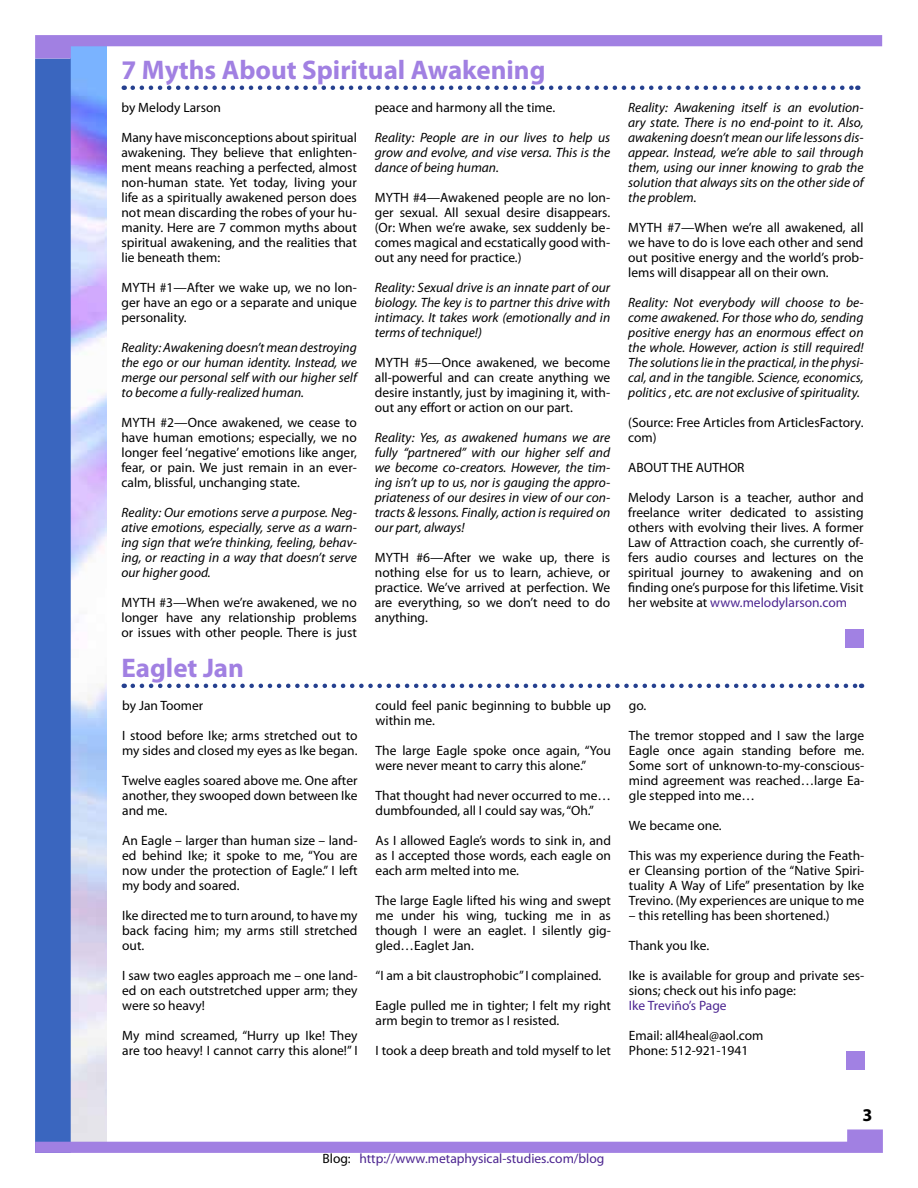
<style>
.page{position:relative;width:918px;height:1188px;background:#fff}
.page>*{position:absolute;margin:0;border:0;box-sizing:border-box;transform-origin:0 0}
.t1{font:700 27px "Myriad Pro";color:#a180e2}
.t2{font:700 18px "Myriad Pro";color:#000}
.t3{font:13.5px/15px "Myriad Pro";color:#000;text-align:justify}
.t4{font:italic 13.5px/15px "Myriad Pro";color:#000;text-align:justify}
.t5{font:13.5px "Myriad Pro";color:#4b2490}
.s1{color:#4b2490}
.s2{color:#000}
</style>
<div class="page">
<img style="left:71px;top:59px;width:35px;height:1070px">
<div style="left:35px;top:59px;width:36px;height:1094px;background:#3a66bf"></div>
<svg style="left:35px;top:35px;width:847px;height:24px"></svg>
<svg style="left:35px;top:1129px;width:848px;height:24px"></svg>
<div style="left:846px;top:1051px;width:18px;height:19px;background:#a181e3"></div>
<div style="left:845px;top:629px;width:19px;height:19px;background:#a181e3"></div>
<svg style="left:133px;top:684px;width:729px;height:4px"></svg>
<svg style="left:133px;top:86px;width:725px;height:4px"></svg>
<h1 class="t1" style="left:122px;top:52px;width:426px">7 Myths About Spiritual Awakening</h1>
<p class="t3" style="left:122px;top:100px;width:101px">by Melody Larson</p>
<p class="t3" style="left:122px;top:130px;width:237px">Many have misconceptions about spiritual awakening. They believe that enlighten&shy;ment means reaching a perfected, almost non-human state. Yet today, living your life as a spiritually awakened person does not mean discarding the robes of your hu&shy;manity. Here are 7 common myths about spiritual awakening, and the realities that lie beneath them:</p>
<p class="t3" style="left:122px;top:280px;width:237px">MYTH #1—After we wake up, we no lon&shy;ger have an ego or a separate and unique personality.</p>
<p class="t4" style="left:122px;top:340px;width:237px">Reality: Awakening doesn’t mean destroying the ego or our human identity. Instead, we merge our personal self with our higher self to become a fully-realized human.</p>
<p class="t3" style="left:122px;top:415px;width:237px">MYTH #2—Once awakened, we cease to have human emotions; especially, we no longer feel ‘negative’ emotions like anger, fear, or pain. We just remain in an ever&shy;calm, blissful, unchanging state.</p>
<p class="t4" style="left:122px;top:505px;width:237px">Reality: Our emotions serve a purpose. Neg&shy;ative emotions, especially, serve as a warn&shy;ing sign that we’re thinking, feeling, behav&shy;ing, or reacting in a way that doesn’t serve our higher good.</p>
<p class="t3" style="left:122px;top:595px;width:237px">MYTH #3—When we’re awakened, we no longer have any relationship problems or issues with other people. There is just</p>
<h1 class="t1" style="left:122px;top:650px;width:124px">Eaglet Jan</h1>
<p class="t3" style="left:122px;top:698px;width:83px">by Jan Toomer</p>
<p class="t3" style="left:122px;top:728px;width:237px">I stood before Ike; arms stretched out to my sides and closed my eyes as Ike began.</p>
<p class="t3" style="left:122px;top:773px;width:237px">Twelve eagles soared above me. One after another, they swooped down between Ike and me.</p>
<p class="t3" style="left:122px;top:833px;width:237px">An Eagle – larger than human size – land&shy;ed behind Ike; it spoke to me, “You are now under the protection of Eagle.” I left my body and soared.</p>
<p class="t3" style="left:122px;top:908px;width:237px">Ike directed me to turn around, to have my back facing him; my arms still stretched out.</p>
<p class="t3" style="left:122px;top:968px;width:237px">I saw two eagles approach me – one land&shy;ed on each outstretched upper arm; they were so heavy!</p>
<p class="t3" style="left:122px;top:1028px;width:237px">My mind screamed, “Hurry up Ike! They are too heavy! I cannot carry this alone!” I</p>
<p class="t3" style="left:375px;top:100px;width:182px">peace and harmony all the time.</p>
<p class="t4" style="left:375px;top:130px;width:237px">Reality: People are in our lives to help us grow and evolve, and vise versa. This is the dance of being human.</p>
<p class="t3" style="left:375px;top:190px;width:237px">MYTH #4—Awakened people are no lon&shy;ger sexual. All sexual desire disappears. (Or: When we’re awake, sex suddenly be&shy;comes magical and ecstatically good with&shy;out any need for practice.)</p>
<p class="t4" style="left:375px;top:280px;width:237px">Reality: Sexual drive is an innate part of our biology. The key is to partner this drive with intimacy. It takes work (emotionally and in terms of technique!)</p>
<p class="t3" style="left:375px;top:355px;width:237px">MYTH #5—Once awakened, we become all-powerful and can create anything we desire instantly, just by imagining it, with&shy;out any effort or action on our part.</p>
<p class="t4" style="left:375px;top:430px;width:237px">Reality: Yes, as awakened humans we are fully “partnered” with our higher self and we become co-creators. However, the tim&shy;ing isn’t up to us, nor is gauging the appro&shy;priateness of our desires in view of our con&shy;tracts &amp; lessons. Finally, action is required on our part, always!</p>
<p class="t3" style="left:375px;top:550px;width:237px">MYTH #6—After we wake up, there is nothing else for us to learn, achieve, or practice. We’ve arrived at perfection. We are everything, so we don’t need to do anything.</p>
<p class="t3" style="left:376px;top:698px;width:237px">could feel panic beginning to bubble up within me.</p>
<p class="t3" style="left:376px;top:743px;width:237px">The large Eagle spoke once again, “You were never meant to carry this alone.”</p>
<p class="t3" style="left:376px;top:788px;width:237px">That thought had never occurred to me… dumbfounded, all I could say was, “Oh.”</p>
<p class="t3" style="left:376px;top:833px;width:237px">As I allowed Eagle’s words to sink in, and as I accepted those words, each eagle on each arm melted into me.</p>
<p class="t3" style="left:376px;top:893px;width:237px">The large Eagle lifted his wing and swept me under his wing, tucking me in as though I were an eaglet. I silently gig&shy;gled…Eaglet Jan.</p>
<p class="t3" style="left:376px;top:968px;width:227px">“I am a bit claustrophobic” I complained.</p>
<p class="t3" style="left:376px;top:998px;width:237px">Eagle pulled me in tighter; I felt my right arm begin to tremor as I resisted.</p>
<p class="t3" style="left:376px;top:1043px;width:237px">I took a deep breath and told myself to let</p>
<p class="t4" style="left:628px;top:100px;width:237px">Reality: Awakening itself is an evolution&shy;ary state. There is no end-point to it. Also, awakening doesn’t mean our life lessons dis&shy;appear. Instead, we’re able to sail through them, using our inner knowing to grab the solution that always sits on the other side of the problem.</p>
<p class="t3" style="left:628px;top:220px;width:237px">MYTH #7—When we’re all awakened, all we have to do is love each other and send out positive energy and the world’s prob&shy;lems will disappear all on their own.</p>
<p class="t4" style="left:628px;top:295px;width:237px">Reality: Not everybody will choose to be&shy;come awakened. For those who do, sending positive energy has an enormous effect on the whole. However, action is still required!<br>The solutions lie in the practical, in the physi&shy;cal, and in the tangible. Science, economics, politics , etc. are not exclusive of spirituality.</p>
<p class="t3" style="left:628px;top:415px;width:237px">(Source: Free Articles from ArticlesFactory. com)</p>
<p class="t3" style="left:628px;top:460px;width:118px">ABOUT THE AUTHOR</p>
<p class="t3" style="left:628px;top:490px;width:237px">Melody Larson is a teacher, author and freelance writer dedicated to assisting others with evolving their lives. A former Law of Attraction coach, she currently of&shy;fers audio courses and lectures on the spiritual journey to awakening and on finding one’s purpose for this lifetime. Visit her website at <span class="s1">www.melodylarson.com</span></p>
<p class="t3" style="left:629px;top:698px;width:19px">go.</p>
<p class="t3" style="left:629px;top:728px;width:237px">The tremor stopped and I saw the large Eagle once again standing before me.<br>Some sort of unknown-to-my-conscious&shy;mind agreement was reached…large Ea&shy;gle stepped into me…</p>
<p class="t3" style="left:629px;top:818px;width:94px">We became one.</p>
<p class="t3" style="left:629px;top:848px;width:237px">This was my experience during the Feath&shy;er Cleansing portion of the “Native Spiri&shy;tuality A Way of Life” presentation by Ike Trevino. (My experiences are unique to me</p>
<p class="t3" style="left:629px;top:908px;width:202px">– this retelling has been shortened.)</p>
<p class="t3" style="left:629px;top:938px;width:82px">Thank you Ike.</p>
<p class="t3" style="left:629px;top:968px;width:237px">Ike is available for group and private ses&shy;sions; check out his info page:</p>
<p class="t5" style="left:629px;top:997px;width:99px">Ike Treviño’s Page</p>
<p class="t3" style="left:629px;top:1028px;width:136px">Email: all4heal@aol.com<br>Phone: 512-921-1941</p>
<p class="t5" style="left:322px;top:1150px;width:283px"><span class="s2">Blog:</span> http://www.metaphysical-studies.com/blog</p>
<h2 class="t2" style="left:862px;top:1103px;width:11px">3</h2>
</div>
